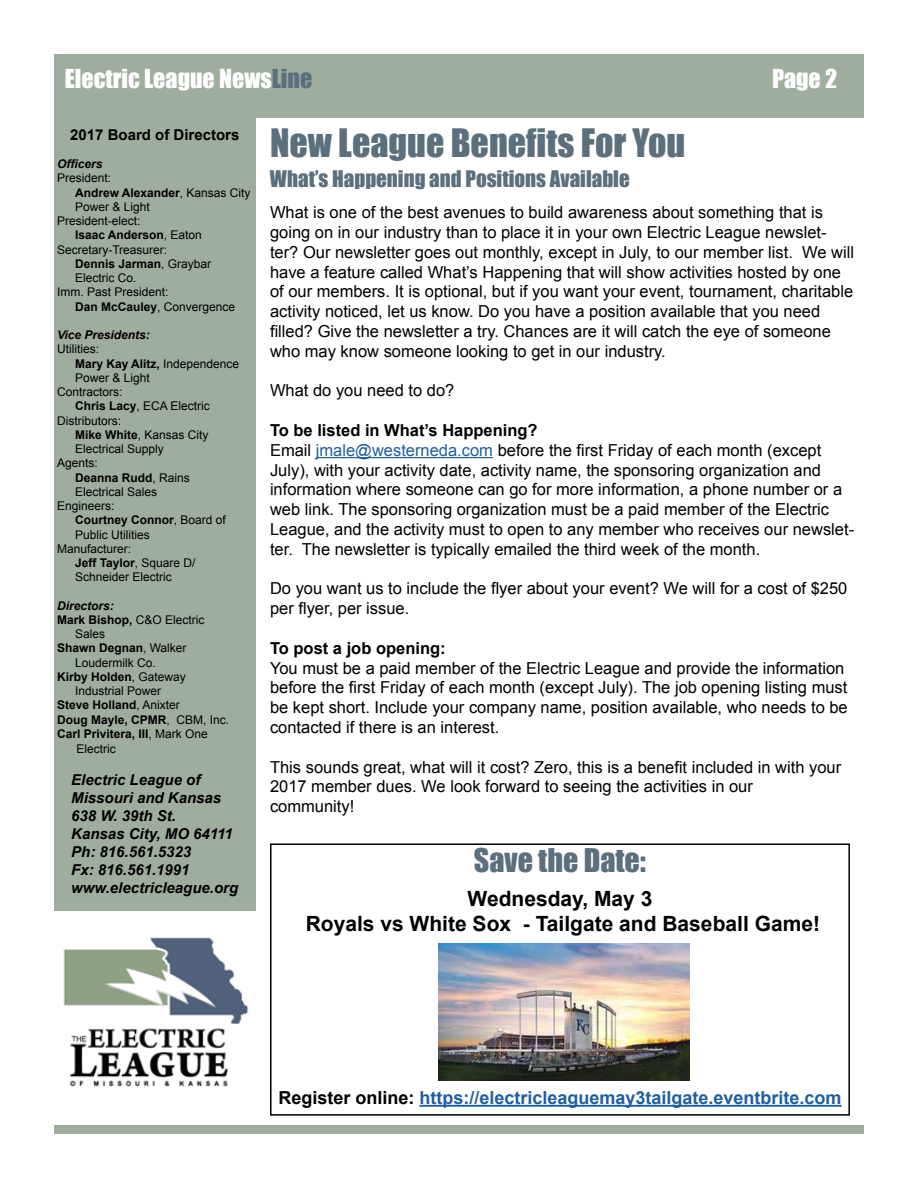
<style>
.page{position:relative;width:918px;height:1188px;background:#fff}
.page>*{position:absolute;margin:0;border:0;box-sizing:border-box;transform-origin:0 0}
.t1{font:36px "Impact";color:#5c6f7c}
.t2{font:30px "Impact";color:#5c6f7c}
.t3{font:24px "Impact";color:#fff}
.t4{font:700 21px/25.2px "Arial";color:#000;text-align:center}
.t5{font:21px "Impact";color:#5c6f7c}
.t6{font:700 18px "Arial";color:#215e9e}
.t7{font:16.5px/19.8px "Arial";color:#000}
.t8{font:700 16.5px "Arial";color:#000}
.t9{font:italic 700 15px/18px "Arial";color:#000}
.t10{font:700 15px "Arial";color:#000}
.t11{font:12px "Arial";color:#000}
.t12{font:700 12px "Arial";color:#000}
.t13{font:italic 700 12px "Arial";color:#000}
.s1{color:#5c6f7c}
.s2{font-weight:400}
.s3{font-weight:700}
.s4{color:#215e9e}
.s5{color:#000}
</style>
<div class="page">
<hr style="left:419px;top:1105px;width:423px;height:2px;background:#215e9e">
<div style="left:270px;top:843px;width:580px;height:273px;border:2px solid #000"></div>
<img style="left:438px;top:944px;width:251px;height:136px">
<hr style="left:316px;top:457px;width:177px;height:1px;background:#215e9e">
<div style="left:54px;top:54px;width:810px;height:63px;background:#9fad9e"></div>
<img style="left:63px;top:937px;width:186px;height:150px">
<div style="left:54px;top:117px;width:202px;height:793px;background:#9fad9e"></div>
<div style="left:54px;top:1125px;width:810px;height:9px;background:#9fad9e"></div>
<h3 class="t3" style="left:65px;top:59px;width:249px">Electric League News<span class="s1">Line</span></h3>
<h3 class="t3" style="left:772px;top:59px;width:67px">Page 2</h3>
<p class="t10" style="left:70px;top:125px;width:171px">2017 Board of Directors</p>
<p class="t13" style="left:57px;top:156px;width:47px">Officers</p>
<p class="t11" style="left:57px;top:170px;width:56px">President:</p>
<p class="t12" style="left:75px;top:185px;width:177px">Andrew Alexander<span class="s2">, Kansas City</span></p>
<p class="t11" style="left:75px;top:199px;width:76px">Power &amp; Light</p>
<p class="t11" style="left:57px;top:213px;width:85px">President-elect:</p>
<p class="t12" style="left:75px;top:227px;width:128px">Isaac Anderson<span class="s2">, Eaton</span></p>
<p class="t11" style="left:57px;top:242px;width:112px">Secretary-Treasurer:</p>
<p class="t12" style="left:75px;top:256px;width:138px">Dennis Jarman<span class="s2">, Graybar</span></p>
<p class="t11" style="left:75px;top:270px;width:63px">Electric Co.</p>
<p class="t11" style="left:57px;top:284px;width:113px">Imm. Past President:</p>
<p class="t11" style="left:75px;top:299px;width:162px"><span class="s3">Dan McCauley</span>, Convergence</p>
<p class="t13" style="left:57px;top:327px;width:94px">Vice Presidents:</p>
<p class="t11" style="left:57px;top:341px;width:43px">Utilities:</p>
<p class="t12" style="left:75px;top:355px;width:166px">Mary Kay Alitz, <span class="s2">Independence</span></p>
<p class="t11" style="left:75px;top:370px;width:76px">Power &amp; Light</p>
<p class="t11" style="left:57px;top:384px;width:67px">Contractors:</p>
<p class="t11" style="left:75px;top:398px;width:136px"><span class="s3">Chris Lacy</span>, ECA Electric</p>
<p class="t11" style="left:57px;top:413px;width:66px">Distributors:</p>
<p class="t11" style="left:75px;top:427px;width:135px"><span class="s3">Mike White</span>, Kansas City</p>
<p class="t11" style="left:75px;top:441px;width:90px">Electrical Supply</p>
<p class="t11" style="left:57px;top:455px;width:42px">Agents:</p>
<p class="t12" style="left:75px;top:469px;width:116px">Deanna Rudd<span class="s2">, Rains</span></p>
<p class="t11" style="left:75px;top:484px;width:84px">Electrical Sales</p>
<p class="t11" style="left:57px;top:498px;width:59px">Engineers:</p>
<p class="t12" style="left:75px;top:512px;width:152px">Courtney Connor<span class="s2">, Board of</span></p>
<p class="t11" style="left:75px;top:526px;width:76px">Public Utilities</p>
<p class="t11" style="left:57px;top:541px;width:76px">Manufacturer:</p>
<p class="t12" style="left:75px;top:555px;width:122px">Jeff Taylor<span class="s2">, Square D/</span></p>
<p class="t11" style="left:75px;top:569px;width:98px">Schneider Electric</p>
<p class="t13" style="left:57px;top:598px;width:58px">Directors:</p>
<p class="t12" style="left:57px;top:612px;width:149px">Mark Bishop, <span class="s2">C&amp;O Electric</span></p>
<p class="t11" style="left:75px;top:626px;width:32px">Sales</p>
<p class="t12" style="left:57px;top:640px;width:131px">Shawn Degnan<span class="s2">, Walker</span></p>
<p class="t11" style="left:75px;top:655px;width:82px">Loudermilk Co.</p>
<p class="t12" style="left:57px;top:669px;width:130px">Kirby Holden<span class="s2">, Gateway</span></p>
<p class="t11" style="left:75px;top:683px;width:88px">Industrial Power</p>
<p class="t12" style="left:57px;top:697px;width:124px">Steve Holland<span class="s2">, Anixter</span></p>
<p class="t12" style="left:57px;top:712px;width:174px">Doug Mayle, CPMR<span class="s2">, CBM, Inc.</span></p>
<p class="t12" style="left:57px;top:726px;width:152px">Carl Privitera, III<span class="s2">, Mark One</span></p>
<p class="t11" style="left:77px;top:741px;width:41px">Electric</p>
<p class="t9" style="left:71px;top:772px;width:169px">Electric League of<br>Missouri and Kansas<br>638 W. 39th St.<br>Kansas City, MO 64111<br>Ph: 816.561.5323<br>Fx: 816.561.1991 www.electricleague.org</p>
<h1 class="t1" style="left:270px;top:115px;width:417px">New League Benefits For You</h1>
<p class="t5" style="left:270px;top:163px;width:361px">What’s Happening and Positions Available</p>
<p class="t7" style="left:270px;top:203px;width:586px">What is one of the best avenues to build awareness about something that is going on in our industry than to place it in your own Electric League newslet&shy;ter? Our newsletter goes out monthly, except in July, to our member list. We will have a feature called What’s Happening that will show activities hosted by one of our members. It is optional, but if you want your event, tournament, charitable activity noticed, let us know. Do you have a position available that you need filled? Give the newsletter a try. Chances are it will catch the eye of someone who may know someone looking to get in our industry.</p>
<p class="t7" style="left:270px;top:381px;width:186px">What do you need to do?</p>
<p class="t7" style="left:270px;top:421px;width:586px"><span class="s3">To be listed in What’s Happening?<br></span>Email <span class="s4">jmale@westerneda.com</span> before the first Friday of each month (except July), with your activity date, activity name, the sponsoring organization and information where someone can go for more information, a phone number or a web link. The sponsoring organization must be a paid member of the Electric League, and the activity must to open to any member who receives our newslet&shy;ter. The newsletter is typically emailed the third week of the month.</p>
<p class="t7" style="left:270px;top:579px;width:579px">Do you want us to include the flyer about your event? We will for a cost of $250 per flyer, per issue.</p>
<p class="t8" style="left:270px;top:637px;width:177px">To post a job opening:</p>
<p class="t7" style="left:270px;top:658px;width:579px">You must be a paid member of the Electric League and provide the information before the first Friday of each month (except July). The job opening listing must be kept short. Include your company name, position available, who needs to be contacted if there is an interest.</p>
<p class="t7" style="left:270px;top:757px;width:573px">This sounds great, what will it cost? Zero, this is a benefit included in with your<br>2017 member dues. We look forward to seeing the activities in our community!</p>
<h2 class="t2" style="left:474px;top:837px;width:174px">Save the Date:</h2>
<p class="t4" style="left:306px;top:887px;width:516px">Wednesday, May 3<br>Royals vs White Sox - Tailgate and Baseball Game!</p>
<p class="t6" style="left:278px;top:1086px;width:565px"><span class="s5">Register online:</span> https://electricleaguemay3tailgate.eventbrite.com</p>
</div>
